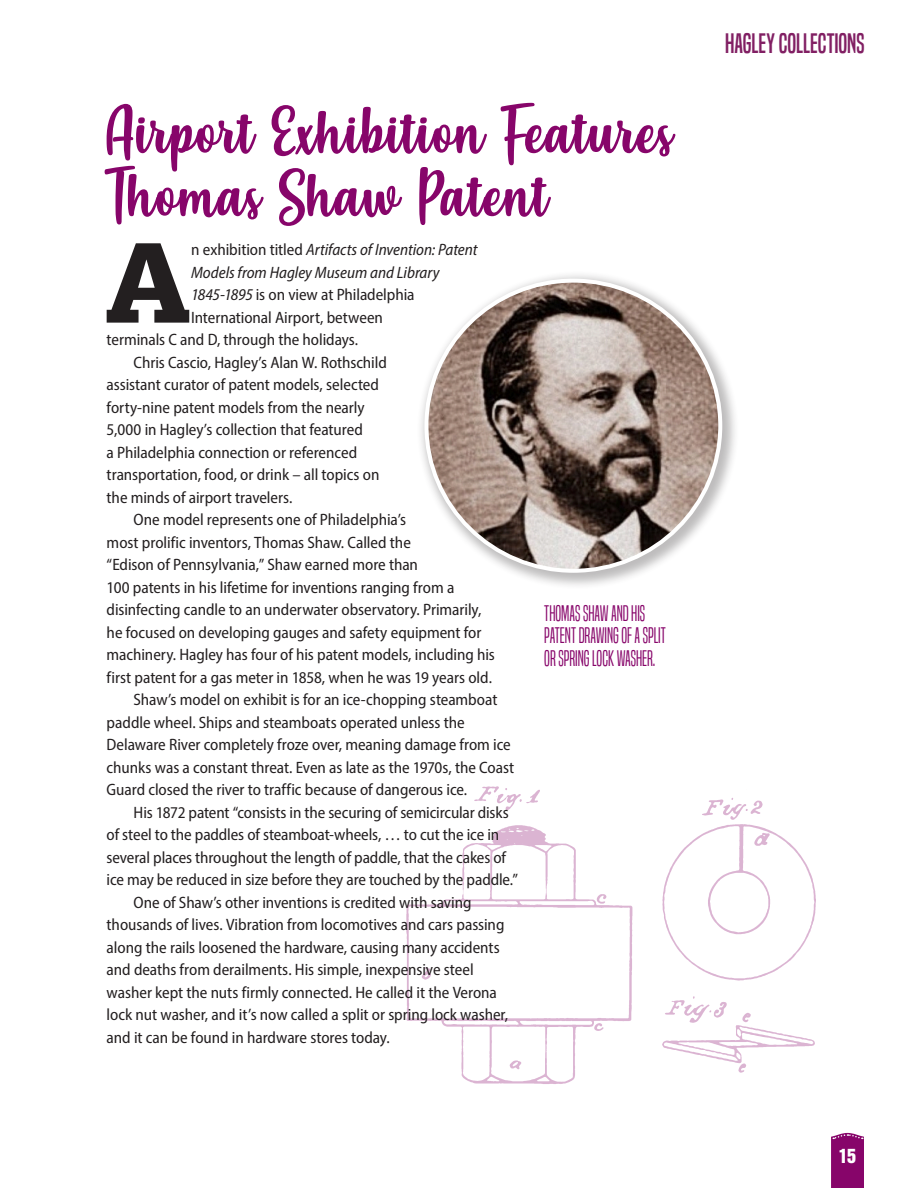
<style>
.page{position:relative;width:918px;height:1188px;background:#fff}
.page>*{position:absolute;margin:0;border:0;box-sizing:border-box;transform-origin:0 0}
.story_text__first_pa{font:900 110.7px "Glypha LT Std";color:#231f20}
.t1{font:60px/63px "Misses";letter-spacing:.01em;color:#87056a}
.t2{font:26.25px "Built Titling Rg";letter-spacing:-.005em;color:#811f63}
.t3{font:21px/22.5px "Built Titling Lt";letter-spacing:-.005em;color:#87056a}
.t4{font:18px "Helvetica Inserat LT Std";color:#fff}
.story_text{font:semi-condensed 16.5px/22.5px "Myriad Pro";letter-spacing:-.005em;color:#231f20}
.story_text__first_pa-2{font:semi-condensed 16.5px "Myriad Pro";letter-spacing:-.005em;color:#231f20}
.story_text__first_pa-3{font:italic semi-condensed 16.5px "Myriad Pro";color:#231f20}
.s1{font-style:normal}
.s2{font-style:italic}
</style>
<div class="page">
<svg style="left:831px;top:1133px;width:33px;height:55px;background:#8b0f70"></svg>
<img style="left:662px;top:797px;width:154px;height:276px">
<img style="left:406px;top:786px;width:227px;height:298px">
<div style="left:417px;top:271px;width:323px;height:319px;background:#231f20;opacity:.3"></div>
<img style="left:426px;top:281px;width:294px;height:290px">
<p class="t1" style="left:104px;top:103px;width:571px">Airport Exhibition Features<br>Thomas Shaw Patent</p>
<p class="story_text__first_pa" style="left:105px;top:216px;width:88px">A</p>
<p class="story_text__first_pa-3" style="left:191px;top:240px;width:288px"><span class="s1">n exhibition titled</span> Artifacts of Invention: Patent</p>
<p class="story_text__first_pa-3" style="left:191px;top:262px;width:250px">Models from Hagley Museum and Library</p>
<p class="story_text__first_pa-2" style="left:191px;top:285px;width:225px"><span class="s2">1845-1895</span> is on view at Philadelphia</p>
<p class="story_text__first_pa-2" style="left:191px;top:307px;width:193px">International Airport, between</p>
<p class="story_text__first_pa-2" style="left:107px;top:330px;width:253px">terminals C and D, through the holidays.</p>
<p class="story_text" style="left:107px;top:351px;width:282px;text-indent:27px">Chris Cascio, Hagley’s Alan W. Rothschild assistant curator of patent models, selected forty-nine patent models from the nearly 5,000 in Hagley’s collection that featured<br>a Philadelphia connection or referenced transportation, food, or drink – all topics on the minds of airport travelers.</p>
<p class="story_text" style="left:107px;top:508px;width:390px;text-indent:27px">One model represents one of Philadelphia’s<br>most prolific inventors, Thomas Shaw. Called the<br>“Edison of Pennsylvania,” Shaw earned more than<br>100 patents in his lifetime for inventions ranging from a disinfecting candle to an underwater observatory. Primarily, he focused on developing gauges and safety equipment for machinery. Hagley has four of his patent models, including his first patent for a gas meter in 1858, when he was 19 years old.</p>
<p class="story_text" style="left:107px;top:688px;width:409px;text-indent:27px">Shaw’s model on exhibit is for an ice-chopping steamboat paddle wheel. Ships and steamboats operated unless the Delaware River completely froze over, meaning damage from ice chunks was a constant threat. Even as late as the 1970s, the Coast Guard closed the river to traffic because of dangerous ice.</p>
<p class="story_text" style="left:107px;top:801px;width:413px;text-indent:27px">His 1872 patent “consists in the securing of semicircular disks of steel to the paddles of steamboat-wheels, … to cut the ice in several places throughout the length of paddle, that the cakes of ice may be reduced in size before they are touched by the paddle.”</p>
<p class="story_text" style="left:107px;top:891px;width:403px;text-indent:27px">One of Shaw’s other inventions is credited with saving thousands of lives. Vibration from locomotives and cars passing along the rails loosened the hardware, causing many accidents and deaths from derailments. His simple, inexpensive steel washer kept the nuts firmly connected. He called it the Verona lock nut washer, and it’s now called a split or spring lock washer, and it can be found in hardware stores today.</p>
<p class="t3" style="left:544px;top:602px;width:123px">THOMAS SHAW AND HIS<br>PATENT DRAWING OF A SPLIT<br>OR SPRING LOCK WASHER.</p>
<p class="t2" style="left:725px;top:28px;width:141px">HAGLEY COLLECTIONS</p>
<p class="t4" style="left:839px;top:1145px;width:19px">15</p>
</div>
